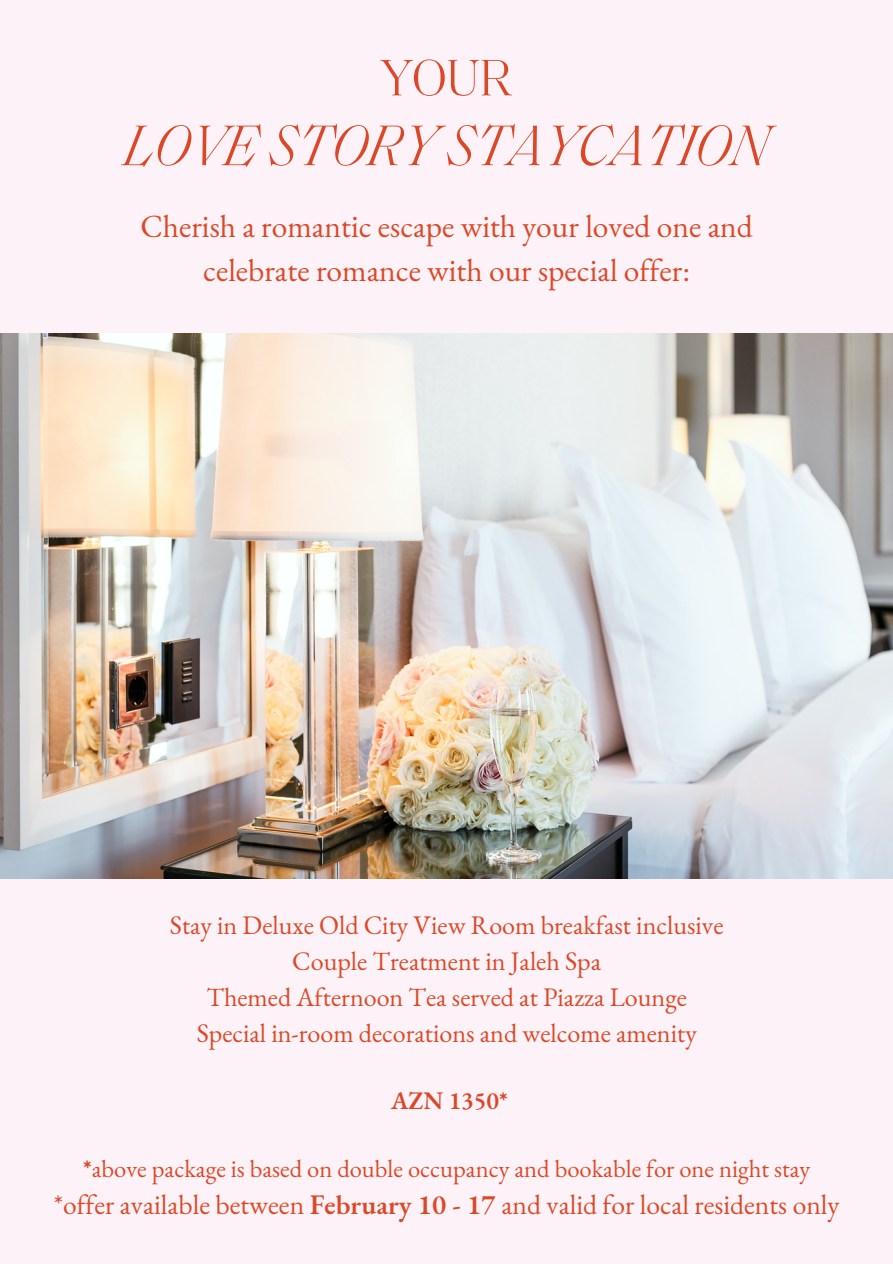
<style>
.page{position:relative;width:893px;height:1264px;background:#fff}
.page>*{position:absolute;margin:0;border:0;box-sizing:border-box;transform-origin:0 0}
.t1{font:italic 300 58.05px "Saol Standard";color:#dc4827}
.t2{font:300 52.05px "Saol Standard";color:#dc4827}
.t3{font:31.5px/43.8px "EB Garamond";color:#dc4827;text-align:center}
.t4{font:27.6px "EB Garamond";color:#dc4827}
.t5{font:26.1px "EB Garamond";color:#dc4827}
.t6{font:24.6px "EB Garamond";color:#dc4827}
.t7{font:600 24.6px "EB Garamond";color:#dc4827}
.s1{font-weight:600}
</style>
<div class="page">
<div style="left:0;top:0;width:892px;height:1263px;background:#fdf2f7"></div>
<img style="left:0;top:334px;width:892px;height:544px">
<h2 class="t2" style="left:380px;top:56px;width:133px">YOUR</h2>
<h2 class="t1" style="left:124px;top:122px;width:646px">LOVE STORY STAYCATION</h2>
<p class="t3" style="left:140px;top:203px;width:613px">Cherish a romantic escape with your loved one and celebrate romance with our special offer:</p>
<p class="t5" style="left:170px;top:907px;width:555px">Stay in Deluxe Old City View Room breakfast inclusive</p>
<p class="t5" style="left:292px;top:943px;width:310px">Couple Treatment in Jaleh Spa</p>
<p class="t5" style="left:206px;top:979px;width:482px">Themed Afternoon Tea served at Piazza Lounge</p>
<p class="t5" style="left:197px;top:1015px;width:501px">Special in-room decorations and welcome amenity</p>
<p class="t7" style="left:391px;top:1084px;width:118px">AZN 1350*</p>
<h3 class="t6" style="left:83px;top:1152px;width:728px"><span class="s1">*</span>above package is based on double occupancy and bookable for one night stay</h3>
<p class="t4" style="left:54px;top:1186px;width:787px">*offer available between <span class="s1">February 10 - 17</span> and valid for local residents only</p>
</div>
